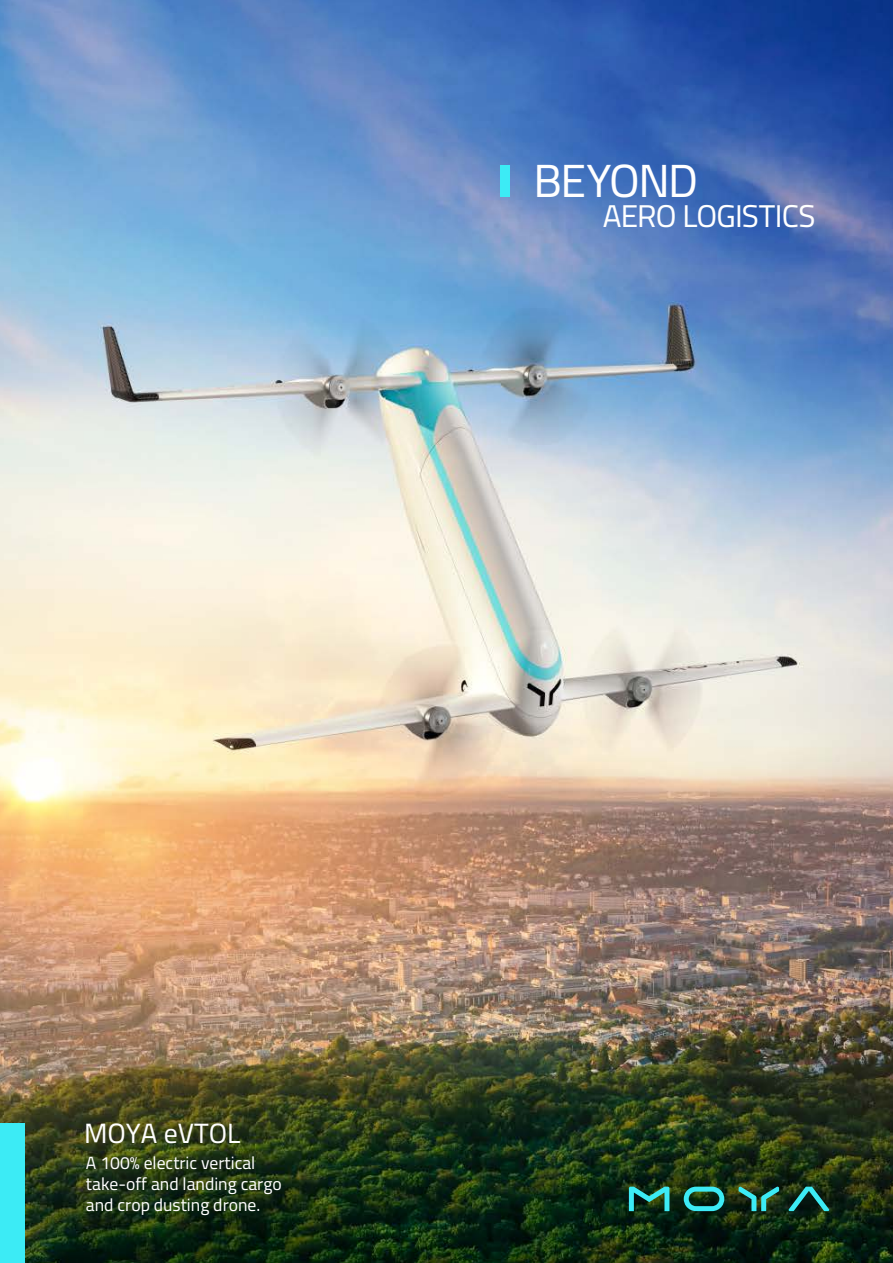
<style>
.page{position:relative;width:893px;height:1263px;background:#fff}
.page>*{position:absolute;margin:0;border:0;box-sizing:border-box;transform-origin:0 0}
.t1{font:46.5px "Cairo";letter-spacing:-.03em;color:#fff}
.t2{font:31.5px "Cairo";letter-spacing:-.025em;color:#fff}
.t3{font:27.9px "Cairo";color:#fff}
.t4{font:17.7px/21.1px "Cairo";color:#fff}
</style>
<div class="page">
<img style="left:0;top:0;width:893px;height:1263px">
<svg style="left:684px;top:1186px;width:40px;height:25px"></svg>
<svg style="left:629px;top:1186px;width:40px;height:25px"></svg>
<svg style="left:789px;top:1186px;width:40px;height:25px"></svg>
<svg style="left:739px;top:1186px;width:40px;height:25px"></svg>
<div style="left:500px;top:165px;width:10px;height:32px;background:#3cebf5"></div>
<div style="left:0;top:1123px;width:25px;height:140px;background:#3cebf5"></div>
<h1 class="t1" style="left:533px;top:147px;width:166px">BEYOND</h1>
<h2 class="t2" style="left:603px;top:193px;width:214px">AERO LOGISTICS</h2>
<h3 class="t3" style="left:84px;top:1112px;width:158px">MOYA eVTOL</h3>
<p class="t4" style="left:86px;top:1152px;width:197px">A 100% electric vertical take-off and landing cargo and crop dusting drone.</p>
</div>
